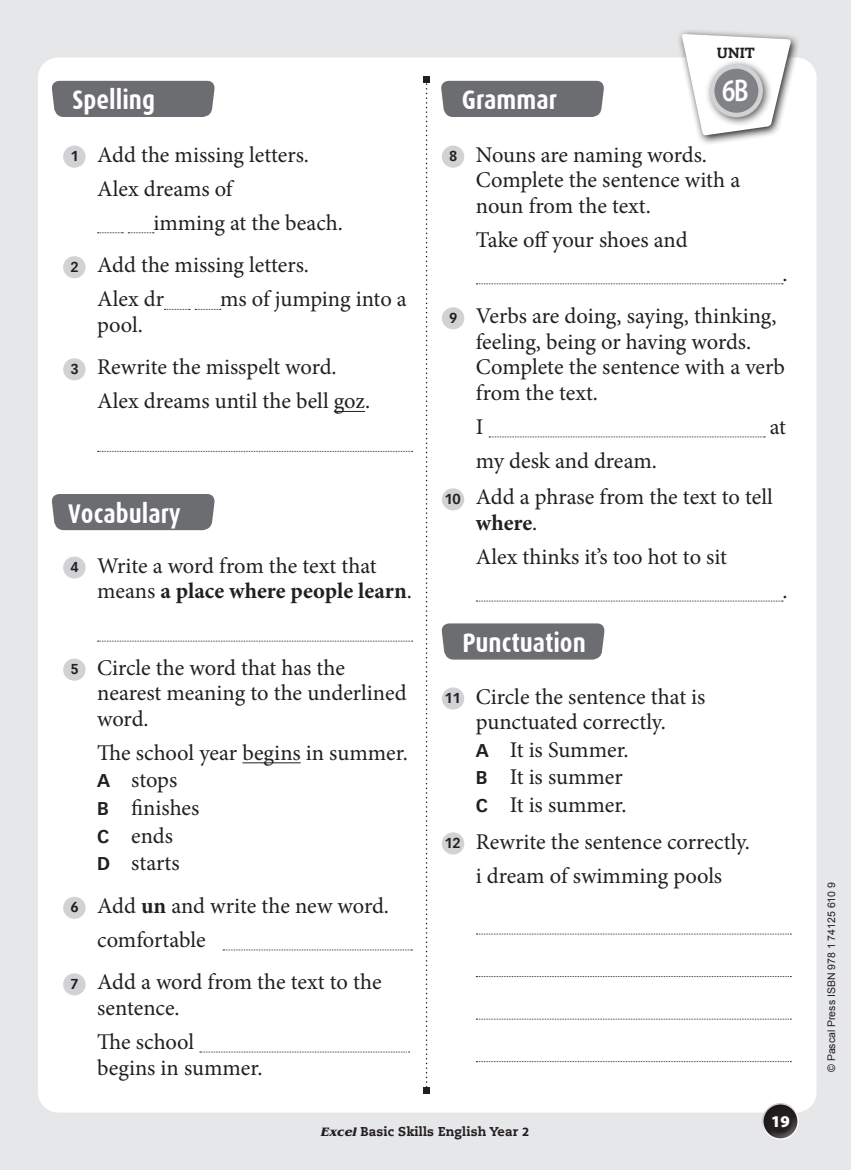
<style>
.page{position:relative;width:851px;height:1170px;background:#fff}
.page>*{position:absolute;margin:0;border:0;box-sizing:border-box;transform-origin:0 0}
.t1{font:600 semi-condensed 31.5px "Myriad Pro";color:#fff;scale:.85 1}
.t2{font:700 27px "Dax Condensed";color:#fff}
.t3{font:22.5px/25.5px "Minion Pro";letter-spacing:-.005em;color:#231f20}
.t4{font:900 16.5px "Myriad Pro";color:#fff}
.t5{font:14.7px "Caecilia Heavy Os F";color:#231f20}
.t6{font:12.75px "Caecilia Heavy Os F";letter-spacing:.01em;color:#231f20}
.t7{font:10.5px "Arial";color:#231f20}
.s1{font-family:"Vectora LT";font-weight:700;font-size:13.95px}
.s2{font-weight:700}
.s3{font-family:"Vectora LT";font-weight:700;font-size:18px}
.s4{font-family:"Benguiat";font-weight:700;font-style:italic}
.s5{font-family:"Myriad Pro";font-weight:700}
</style>
<div class="page">
<div style="left:1px;top:0;width:849px;height:1169px;background:#e6e7e9"></div>
<div style="left:46px;top:66px;width:762px;height:1038px;background:#fff;border-radius:13px"></div>
<div style="left:38px;top:57px;width:778px;height:1055px;border:16px solid #fff;border-radius:13px"></div>
<div style="left:757px;top:1107px;width:50px;height:32px;background:#fff;opacity:.35"></div>
<div style="left:753px;top:1093px;width:50px;height:42px;background:#231f20;opacity:.23"></div>
<svg style="left:676px;top:28px;width:124px;height:117px"></svg>
<svg style="left:681px;top:34px;width:110px;height:102px"></svg>
<div style="left:704px;top:58px;width:68px;height:69px;background:#231f20;opacity:.75"></div>
<div style="left:712px;top:66px;width:48px;height:49px;background:#808285;border-radius:50%"></div>
<div style="left:709px;top:64px;width:53px;height:53px;border:4px solid #d1d2d4;border-radius:50%"></div>
<svg style="left:423px;top:77px;width:6px;height:1016px"></svg>
<svg style="left:74px;top:146px;width:1px;height:22px"></svg>
<svg style="left:97px;top:232px;width:57px;height:1px"></svg>
<svg style="left:74px;top:256px;width:1px;height:22px"></svg>
<svg style="left:164px;top:309px;width:57px;height:1px"></svg>
<svg style="left:74px;top:358px;width:1px;height:22px"></svg>
<hr style="left:334px;top:411px;width:31px;height:1px;background:#231f20">
<svg style="left:97px;top:451px;width:315px;height:1px"></svg>
<svg style="left:74px;top:556px;width:1px;height:22px"></svg>
<svg style="left:97px;top:640px;width:315px;height:1px"></svg>
<svg style="left:74px;top:658px;width:1px;height:22px"></svg>
<hr style="left:242px;top:762px;width:59px;height:1px;background:#231f20">
<svg style="left:74px;top:896px;width:1px;height:22px"></svg>
<svg style="left:223px;top:949px;width:189px;height:1px"></svg>
<svg style="left:74px;top:973px;width:1px;height:22px"></svg>
<svg style="left:200px;top:1051px;width:209px;height:1px"></svg>
<svg style="left:453px;top:146px;width:1px;height:22px"></svg>
<svg style="left:476px;top:283px;width:307px;height:1px"></svg>
<svg style="left:453px;top:307px;width:1px;height:22px"></svg>
<svg style="left:489px;top:436px;width:276px;height:1px"></svg>
<svg style="left:453px;top:488px;width:1px;height:22px"></svg>
<svg style="left:476px;top:600px;width:307px;height:1px"></svg>
<svg style="left:453px;top:687px;width:1px;height:22px"></svg>
<svg style="left:453px;top:832px;width:1px;height:22px"></svg>
<svg style="left:476px;top:933px;width:315px;height:1px"></svg>
<svg style="left:476px;top:976px;width:315px;height:1px"></svg>
<svg style="left:476px;top:1018px;width:315px;height:1px"></svg>
<svg style="left:476px;top:1061px;width:315px;height:1px"></svg>
<div style="left:441px;top:623px;width:164px;height:36px;background:#6c6d70"></div>
<div style="left:51px;top:81px;width:164px;height:36px;background:#6c6d70"></div>
<div style="left:51px;top:494px;width:164px;height:36px;background:#6c6d70"></div>
<div style="left:441px;top:81px;width:163px;height:36px;background:#6c6d70"></div>
<svg style="left:0;top:0;width:1px;height:1170px"></svg>
<p class="t2" style="left:72px;top:85px;width:84px">Spelling</p>
<p class="t3" style="left:70px;top:142px;width:240px"><span class="s1">1</span> Add the missing letters.</p>
<p class="t3" style="left:97px;top:176px;width:137px">Alex dreams of</p>
<p class="t3" style="left:153px;top:210px;width:191px">imming at the beach.</p>
<p class="t3" style="left:97px;top:248px;width:213px;line-height:34px;text-indent:-27px"><span class="s1">2</span> Add the missing letters.<br>Alex dr</p>
<p class="t3" style="left:220px;top:286px;width:188px">ms of jumping into a</p>
<p class="t3" style="left:70px;top:303px;width:268px;line-height:42.5px;text-indent:27px">pool.<br><span class="s1">3</span> Rewrite the misspelt word.</p>
<p class="t3" style="left:97px;top:388px;width:274px">Alex dreams until the bell goz.</p>
<p class="t2" style="left:68px;top:499px;width:114px">Vocabulary</p>
<p class="t3" style="left:97px;top:553px;width:316px;text-indent:-27px"><span class="s1">4</span> Write a word from the text that means <span class="s2">a place where people learn</span>.</p>
<p class="t3" style="left:97px;top:655px;width:311px;text-indent:-27px"><span class="s1">5</span> Circle the word that has the nearest meaning to the underlined word.</p>
<p class="t3" style="left:97px;top:738px;width:312px;line-height:27.6px">The school year begins in summer.<br><span class="s3">A</span> stops<br><span class="s3">B</span> finishes<br><span class="s3">C</span> ends<br><span class="s3">D</span> starts</p>
<p class="t3" style="left:97px;top:888px;width:293px;line-height:34px;text-indent:-27px"><span class="s1">6</span> Add <span class="s2">un</span> and write the new word. comfortable</p>
<p class="t3" style="left:97px;top:969px;width:286px;text-indent:-27px"><span class="s1">7</span> Add a word from the text to the sentence.</p>
<p class="t3" style="left:97px;top:1029px;width:167px">The school<br>begins in summer.</p>
<p class="t2" style="left:462px;top:85px;width:96px">Grammar</p>
<p class="t5" style="left:716px;top:43px;width:39px">UNIT</p>
<p class="t1" style="left:722px;top:73px;width:33px">6B</p>
<p class="t3" style="left:476px;top:142px;width:266px;text-indent:-27px"><span class="s1">8</span> Nouns are naming words.<br>Complete the sentence with a noun from the text.</p>
<p class="t3" style="left:476px;top:227px;width:213px">Take off your shoes and</p>
<p class="t3" style="left:782px;top:261px;width:7px">.</p>
<p class="t3" style="left:476px;top:303px;width:310px;text-indent:-27px"><span class="s1">9</span> Verbs are doing, saying, thinking, feeling, being or having words.<br>Complete the sentence with a verb from the text.</p>
<p class="t3" style="left:476px;top:414px;width:9px">I</p>
<p class="t3" style="left:769px;top:414px;width:18px">at</p>
<p class="t3" style="left:444px;top:442px;width:330px;line-height:36.6px;text-indent:31px">my desk and dream.<br><span class="s1">10</span> Add a phrase from the text to tell</p>
<p class="t3" style="left:476px;top:506px;width:253px;line-height:34px"><span class="s2">where</span>.<br>Alex thinks it’s too hot to sit</p>
<p class="t3" style="left:782px;top:578px;width:7px">.</p>
<p class="t2" style="left:462px;top:627px;width:125px">Punctuation</p>
<p class="t3" style="left:444px;top:683px;width:263px;text-align:center"><span class="s1">11</span> Circle the sentence that is punctuated correctly.</p>
<p class="t3" style="left:476px;top:735px;width:154px;line-height:27.6px"><span class="s3">A</span> It is Summer.<br><span class="s3">B</span> It is summer<br><span class="s3">C</span> It is summer.</p>
<p class="t3" style="left:444px;top:824px;width:307px;line-height:34px;text-align:center"><span class="s1">12</span> Rewrite the sentence correctly. i dream of swimming pools</p>
<p class="t6" style="left:320px;top:1123px;width:210px"><span class="s4">Excel</span>Basic Skills English Year <span class="s5">2</span></p>
<p class="t4" style="left:771px;top:1109px;width:20px">19</p>
<p class="t7" style="left:824px;top:1071px;width:191px;rotate:-90deg">© Pascal Press ISBN 978 1 74125 610 9</p>
</div>
